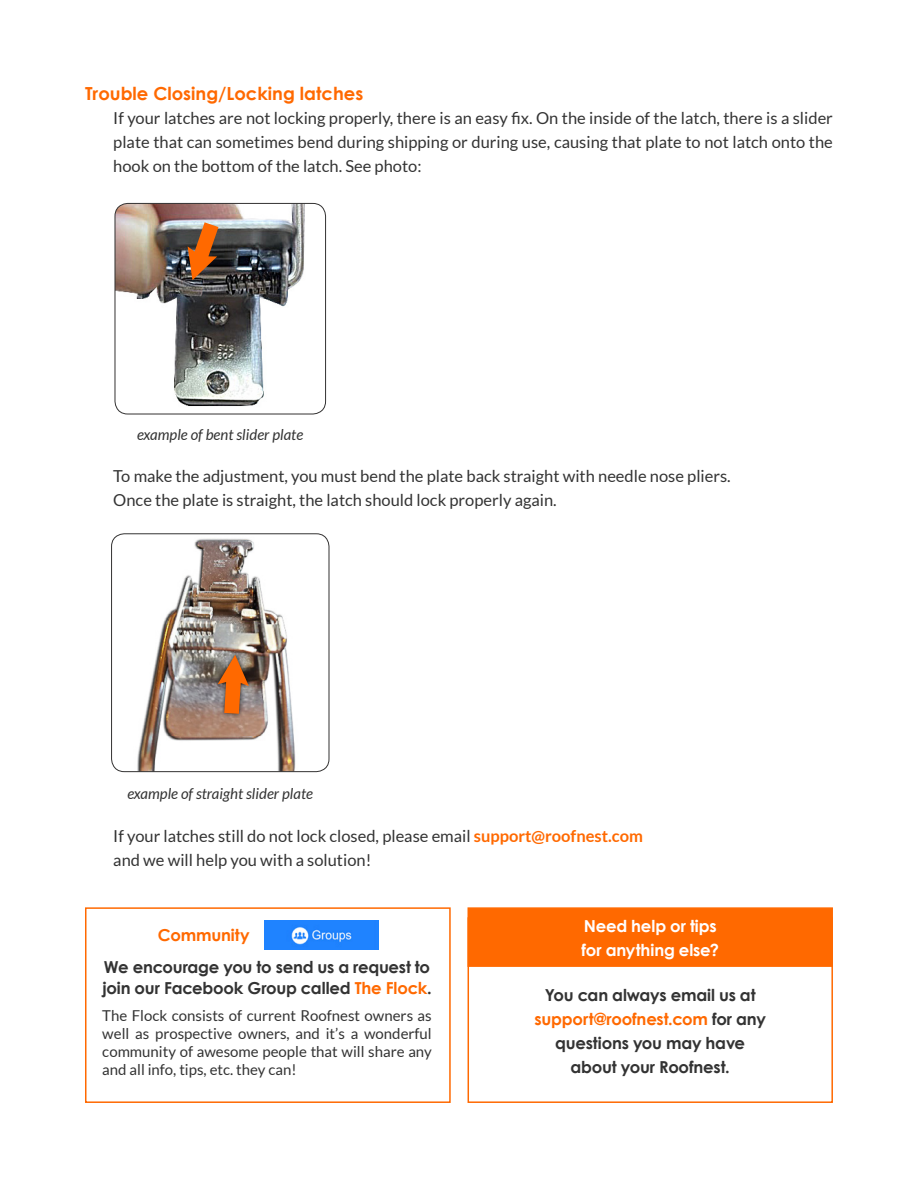
<style>
.page{position:relative;width:918px;height:1188px;background:#fff}
.page>*{position:absolute;margin:0;border:0;box-sizing:border-box;transform-origin:0 0}
.t1{font:700 18px "Century Gothic";color:#ff6900}
.t2{font:16.5px/24px "Lato";color:#333}
.t3{font:700 16.5px/24px "Century Gothic";letter-spacing:-.015em;color:#333}
.t4{font:700 16.5px/24px "Century Gothic";letter-spacing:-.005em;color:#fff}
.t5{font:700 16.5px "Century Gothic";letter-spacing:-.01em;color:#ff6900}
.t6{font:15px/18px "Lato";color:#333;text-align:justify}
.t7{font:italic 15px "Lato";color:#333}
.s1{font-weight:700;color:#ff6900}
.s2{color:#ff6900}
</style>
<div class="page">
<img style="left:115px;top:203px;width:211px;height:211px">
<div style="left:115px;top:203px;width:211px;height:211px;border:1px solid #333232;border-radius:13px"></div>
<img style="left:112px;top:534px;width:217px;height:238px">
<div style="left:111px;top:534px;width:218px;height:238px;border:1px solid #333232;border-radius:13px"></div>
<div style="left:85px;top:907px;width:366px;height:196px;background:#fff;border:2px solid #ff6900"></div>
<div style="left:468px;top:917px;width:365px;height:186px;background:#fff;border:2px solid #ff6900"></div>
<div style="left:468px;top:907px;width:365px;height:60px;background:#ff6900;border:2px solid #ff6900"></div>
<img style="left:265px;top:921px;width:114px;height:29px">
<svg style="left:188px;top:222px;width:30px;height:58px;background:#ab622d"></svg>
<div style="left:214px;top:651px;width:39px;height:67px;background:#000;opacity:.75"></div>
<svg style="left:218px;top:655px;width:31px;height:59px;background:#bd723e"></svg>
<p class="t1" style="left:85px;top:79px;width:280px">Trouble Closing/Locking latches</p>
<p class="t2" style="left:113px;top:105px;width:721px;text-align:justify">If your latches are not locking properly, there is an easy fix. On the inside of the latch, there is a slider plate that can sometimes bend during shipping or during use, causing that plate to not latch onto the hook on the bottom of the latch. See photo:</p>
<p class="t7" style="left:137px;top:426px;width:168px">example of bent slider plate</p>
<p class="t2" style="left:113px;top:464px;width:619px">To make the adjustment, you must bend the plate back straight with needle nose pliers.<br>Once the plate is straight, the latch should lock properly again.</p>
<p class="t7" style="left:127px;top:786px;width:187px">example of straight slider plate</p>
<p class="t2" style="left:113px;top:824px;width:531px">If your latches still do not lock closed, please email <span class="s1">support@roofnest.com </span>and we will help you with a solution!</p>
<p class="t5" style="left:158px;top:922px;width:93px">Community</p>
<p class="t3" style="left:102px;top:955px;width:331px;line-height:21px">We encourage you to send us a request to join our Facebook Group called <span class="s2">The Flock</span>.</p>
<p class="t6" style="left:102px;top:1007px;width:331px">The Flock consists of current Roofnest owners as well as prospective owners, and it’s a wonderful community of awesome people that will share any and all info, tips, etc. they can!</p>
<p class="t4" style="left:582px;top:913px;width:139px">Need help or tips for anything else?</p>
<p class="t3" style="left:535px;top:982px;width:233px;text-align:center">You can always email us at <span class="s2">support@roofnest.com</span> for any questions you may have about your Roofnest.</p>
</div>
